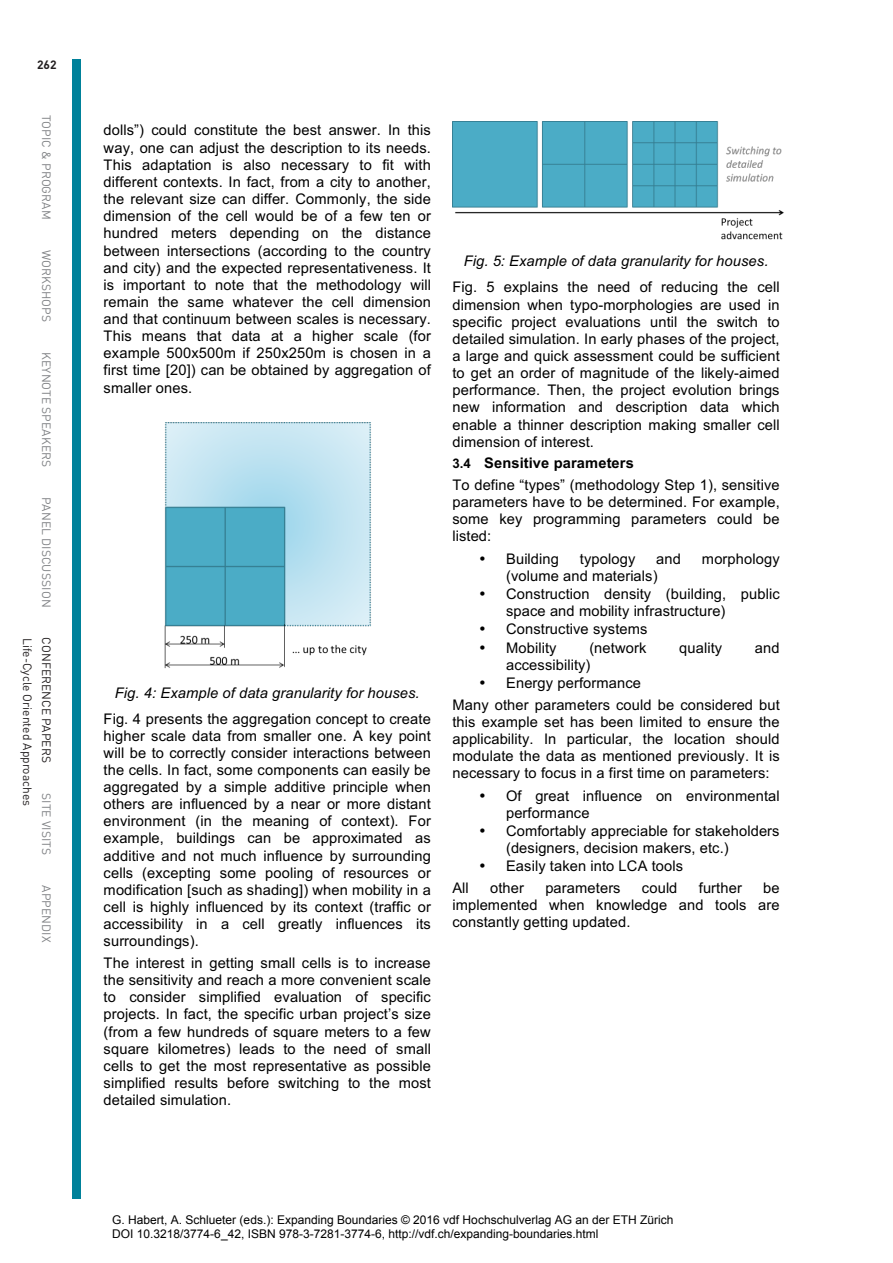
<style>
.page{position:relative;width:893px;height:1263px;background:#fff}
.page>*{position:absolute;margin:0;border:0;box-sizing:border-box;transform-origin:0 0}
.t1{font:14.7px/17.1px "Arial";letter-spacing:.01em;color:#000;text-align:justify}
.t2{font:italic 14.7px/26.1px "Arial";letter-spacing:.01em;color:#000;text-align:center}
.t3{font:12px/14.4px "Arial";color:#000}
.t4{font:12px "DIN Pro";letter-spacing:.01em;color:#808285}
.t5{font:12px "DIN Pro";color:#231f20}
.t6{font:700 12px "DIN Pro";color:#231f20}
.s1{font-style:italic}
.s2{font-style:normal}
.s3{font-weight:700;font-size:13.2px}
.s4{font-weight:700}
</style>
<div class="page">
<div style="left:72px;top:60px;width:9px;height:1139px;background:#00819a"></div>
<img style="left:164px;top:422px;width:207px;height:247px">
<img style="left:452px;top:122px;width:332px;height:118px">
<p class="t6" style="left:37px;top:54px;width:21px">262</p>
<p class="t5" style="left:37px;top:638px;width:169px;rotate:90deg">Life-Cycle Oriented Approaches</p>
<p class="t4" style="left:56px;top:115px;width:106px;rotate:90deg">TOPIC &amp; PROGRAM</p>
<p class="t4" style="left:56px;top:250px;width:74px;rotate:90deg">WORKSHOPS</p>
<p class="t4" style="left:56px;top:352px;width:117px;rotate:90deg">KEYNOTE SPEAKERS</p>
<p class="t4" style="left:56px;top:497px;width:112px;rotate:90deg">PANEL DISCUSSION</p>
<p class="t5" style="left:56px;top:637px;width:127px;rotate:90deg">CONFERENCE PAPERS</p>
<p class="t4" style="left:56px;top:793px;width:64px;rotate:90deg">SITE VISITS</p>
<p class="t4" style="left:56px;top:885px;width:59px;rotate:90deg">APPENDIX</p>
<p class="t1" style="left:104px;top:122px;width:329px">dolls”) could constitute the best answer. In this way, one can adjust the description to its needs.<br>This adaptation is also necessary to fit with different contexts. In fact, from a city to another, the relevant size can differ. Commonly, the side dimension of the cell would be of a few ten or hundred meters depending on the distance between intersections (according to the country and city) and the expected representativeness. It is important to note that the methodology will remain the same whatever the cell dimension and that continuum between scales is necessary.<br>This means that data at a higher scale (for example 500x500m if 250x250m is chosen in a first time [20]) can be obtained by aggregation of smaller ones.</p>
<p class="t1" style="left:104px;top:680px;width:329px;line-height:25.8px;text-align:center"><span class="s1">Fig. 4: Example of data granularity for houses.<br></span>Fig. 4 presents the aggregation concept to create</p>
<p class="t1" style="left:104px;top:727px;width:329px">higher scale data from smaller one. A key point will be to correctly consider interactions between the cells. In fact, some components can easily be aggregated by a simple additive principle when others are influenced by a near or more distant environment (in the meaning of context). For example, buildings can be approximated as additive and not much influence by surrounding cells (excepting some pooling of resources or modification [such as shading]) when mobility in a cell is highly influenced by its context (traffic or accessibility in a cell greatly influences its surroundings).</p>
<p class="t1" style="left:104px;top:954px;width:329px">The interest in getting small cells is to increase the sensitivity and reach a more convenient scale to consider simplified evaluation of specific projects. In fact, the specific urban project’s size (from a few hundreds of square meters to a few square kilometres) leads to the need of small cells to get the most representative as possible simplified results before switching to the most detailed simulation.</p>
<p class="t2" style="left:452px;top:248px;width:329px">Fig. 5: Example of data granularity for houses.<br><span class="s2">Fig. 5 explains the need of reducing the cell</span></p>
<p class="t1" style="left:452px;top:296px;width:329px">dimension when typo-morphologies are used in specific project evaluations until the switch to detailed simulation. In early phases of the project, a large and quick assessment could be sufficient to get an order of magnitude of the likely-aimed performance. Then, the project evolution brings new information and description data which enable a thinner description making smaller cell dimension of interest.</p>
<p class="t1" style="left:452px;top:452px;width:329px;line-height:21.8px"><span class="s3">3.4</span> <span class="s4">Sensitive parameters<br></span>To define “types” (methodology Step 1), sensitive</p>
<p class="t1" style="left:452px;top:493px;width:329px">parameters have to be determined. For example, some key programming parameters could be listed:</p>
<p class="t1" style="left:479px;top:550px;width:81px">• Building</p>
<p class="t1" style="left:580px;top:550px;width:57px">typology</p>
<p class="t1" style="left:656px;top:550px;width:26px">and</p>
<p class="t1" style="left:702px;top:550px;width:79px">morphology</p>
<p class="t1" style="left:506px;top:567px;width:153px">(volume and materials)</p>
<p class="t1" style="left:506px;top:586px;width:275px;text-indent:-27px">• Construction density (building, public space and mobility infrastructure)</p>
<p class="t1" style="left:479px;top:621px;width:170px">• Constructive systems</p>
<p class="t1" style="left:479px;top:639px;width:79px">• Mobility</p>
<p class="t1" style="left:589px;top:639px;width:59px">(network</p>
<p class="t1" style="left:679px;top:639px;width:44px">quality</p>
<p class="t1" style="left:755px;top:639px;width:26px">and</p>
<p class="t1" style="left:506px;top:656px;width:86px">accessibility)</p>
<p class="t1" style="left:452px;top:672px;width:329px;line-height:21.5px;text-indent:27px">• Energy performance<br>Many other parameters could be considered but</p>
<p class="t1" style="left:452px;top:713px;width:329px">this example set has been limited to ensure the applicability. In particular, the location should modulate the data as mentioned previously. It is necessary to focus in a first time on parameters:</p>
<p class="t1" style="left:506px;top:787px;width:275px;text-indent:-27px">• Of great influence on environmental performance</p>
<p class="t1" style="left:506px;top:822px;width:275px;text-indent:-27px">• Comfortably appreciable for stakeholders (designers, decision makers, etc.)</p>
<p class="t1" style="left:479px;top:857px;width:205px">• Easily taken into LCA tools</p>
<p class="t1" style="left:452px;top:879px;width:18px">All</p>
<p class="t1" style="left:490px;top:879px;width:35px">other</p>
<p class="t1" style="left:545px;top:879px;width:77px">parameters</p>
<p class="t1" style="left:642px;top:879px;width:37px">could</p>
<p class="t1" style="left:699px;top:879px;width:44px">further</p>
<p class="t1" style="left:452px;top:879px;width:329px;text-indent:311px">be implemented when knowledge and tools are constantly getting updated.</p>
<p class="t3" style="left:112px;top:1213px;width:563px">G. Habert, A. Schlueter (eds.): Expanding Boundaries © 2016 vdf Hochschulverlag AG an der ETH Zürich<br>DOI 10.3218/3774-6_42, ISBN 978-3-7281-3774-6, http://vdf.ch/expanding-boundaries.html</p>
<p class="t1" style="left:437px;top:1218px;width:10px">5</p>
</div>
